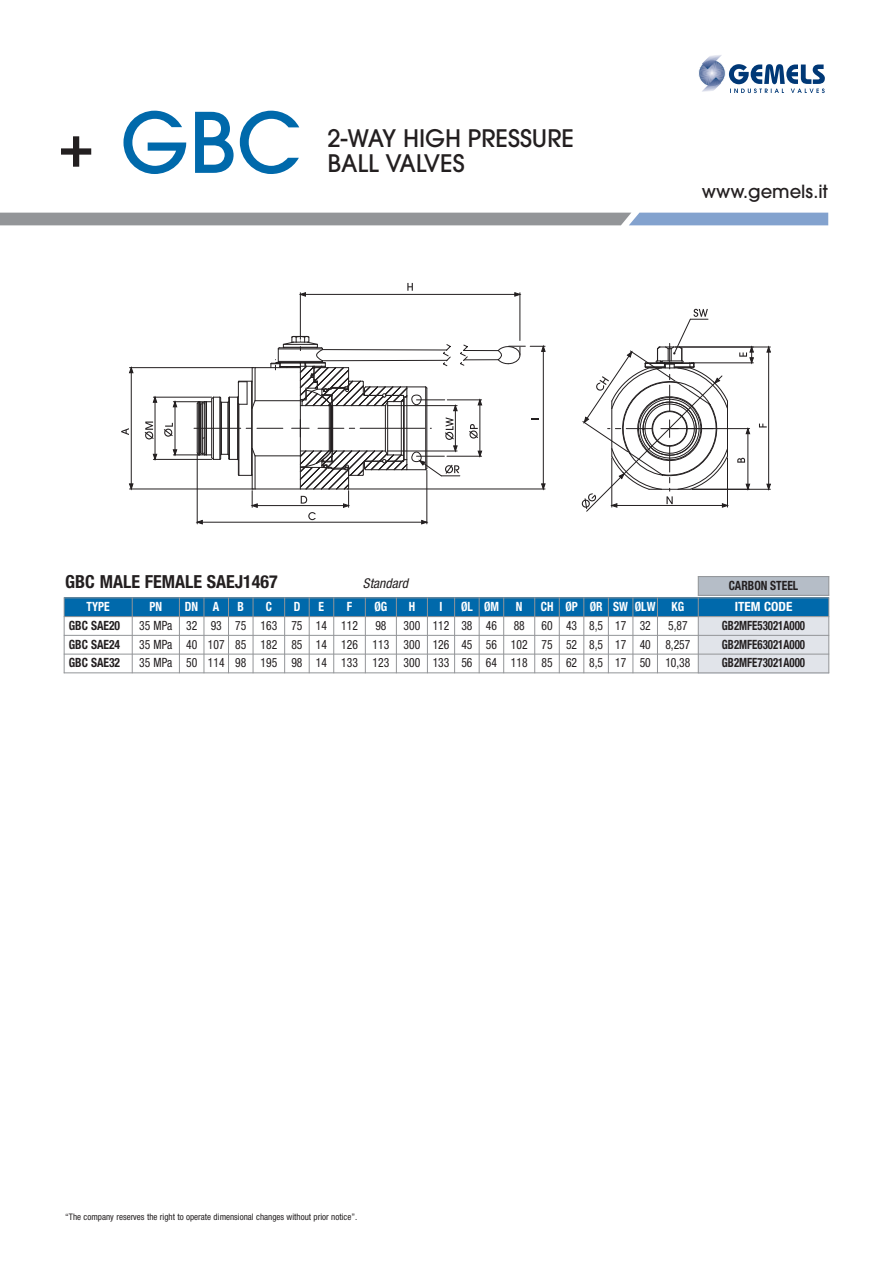
<style>
.page{position:relative;width:893px;height:1263px;background:#fff}
.page>*{position:absolute;margin:0;border:0;box-sizing:border-box;transform-origin:0 0}
.t1{font:500 82.5px "Avant Garde";color:#0069ab}
.t2{font:500 24px/25.5px "Avant Garde";color:#231f20}
.t3{font:700 condensed 18px "Helvetica Neue LT Std";color:#231f20}
.t4{font:500 18px "Avant Garde";color:#231f20}
.t5{font:italic condensed 13.5px "Helvetica Neue LT Std";color:#231f20}
.t6{font:condensed 12.75px "Helvetica Neue LT Std";color:#231f20;scale:.91 1}
.t7{font:700 condensed 12.75px "Helvetica Neue LT Std";color:#231f20;scale:.85 1}
.t8{font:700 condensed 12.75px "Helvetica Neue LT Std";color:#fff;scale:.91 1}
.t9{font:700 condensed 12.75px "Helvetica Neue LT Std";color:#231f20;scale:.91 1}
.t10{font:700 condensed 12.75px "Helvetica Neue LT Std";color:#fff}
.t11{font:condensed 9px "Helvetica Neue LT Std";color:#231f20}
.s1{font-size:60px;color:#231f20}
</style>
<div class="page">
<svg style="left:0;top:213px;width:828px;height:12px;background:#9099a5"></svg>
<svg style="left:698px;top:55px;width:127px;height:38px"></svg>
<svg style="left:121px;top:428px;width:8px;height:7px"></svg>
<hr style="left:300px;top:293px;width:1px;height:46px;background:#231f20">
<hr style="left:520px;top:293px;width:1px;height:47px;background:#231f20">
<hr style="left:692px;top:489px;width:78px;height:1px;background:#231f20">
<hr style="left:130px;top:489px;width:123px;height:1px;background:#231f20">
<svg style="left:299px;top:283px;width:222px;height:14px"></svg>
<svg style="left:739px;top:346px;width:15px;height:1px"></svg>
<svg style="left:130px;top:347px;width:640px;height:142px"></svg>
<svg style="left:164px;top:423px;width:9px;height:14px"></svg>
<svg style="left:145px;top:421px;width:9px;height:18px"></svg>
<svg style="left:194px;top:309px;width:535px;height:216px"></svg>
<div style="left:64px;top:597px;width:68px;height:20px;background:#0069ab"></div>
<div style="left:132px;top:597px;width:47px;height:20px;background:#0069ab"></div>
<div style="left:179px;top:597px;width:25px;height:20px;background:#0069ab"></div>
<div style="left:204px;top:597px;width:24px;height:20px;background:#0069ab"></div>
<div style="left:228px;top:597px;width:25px;height:20px;background:#0069ab"></div>
<div style="left:253px;top:597px;width:32px;height:20px;background:#0069ab"></div>
<div style="left:285px;top:597px;width:24px;height:20px;background:#0069ab"></div>
<div style="left:309px;top:597px;width:25px;height:20px;background:#0069ab"></div>
<div style="left:334px;top:597px;width:31px;height:20px;background:#0069ab"></div>
<div style="left:365px;top:597px;width:31px;height:20px;background:#0069ab"></div>
<div style="left:396px;top:597px;width:31px;height:20px;background:#0069ab"></div>
<div style="left:427px;top:597px;width:28px;height:20px;background:#0069ab"></div>
<div style="left:455px;top:597px;width:24px;height:20px;background:#0069ab"></div>
<div style="left:479px;top:597px;width:25px;height:20px;background:#0069ab"></div>
<div style="left:504px;top:597px;width:31px;height:20px;background:#0069ab"></div>
<div style="left:535px;top:597px;width:24px;height:20px;background:#0069ab"></div>
<div style="left:559px;top:597px;width:25px;height:20px;background:#0069ab"></div>
<div style="left:584px;top:597px;width:24px;height:20px;background:#0069ab"></div>
<div style="left:608px;top:597px;width:25px;height:20px;background:#0069ab"></div>
<div style="left:633px;top:597px;width:24px;height:20px;background:#0069ab"></div>
<div style="left:657px;top:597px;width:41px;height:20px;background:#0069ab"></div>
<div style="left:698px;top:597px;width:131px;height:20px;background:#0069ab"></div>
<div style="left:698px;top:617px;width:131px;height:18px;background:#e1e4ea"></div>
<div style="left:698px;top:635px;width:131px;height:19px;background:#e1e4ea"></div>
<div style="left:698px;top:654px;width:131px;height:19px;background:#e1e4ea"></div>
<hr style="left:64px;top:597px;width:1px;height:76px;background:#939598">
<hr style="left:132px;top:597px;width:1px;height:76px;background:#939598">
<hr style="left:179px;top:597px;width:1px;height:76px;background:#939598">
<hr style="left:204px;top:597px;width:1px;height:76px;background:#939598">
<hr style="left:228px;top:597px;width:1px;height:76px;background:#939598">
<hr style="left:253px;top:597px;width:1px;height:76px;background:#939598">
<hr style="left:284px;top:597px;width:1px;height:76px;background:#939598">
<hr style="left:309px;top:597px;width:1px;height:76px;background:#939598">
<hr style="left:333px;top:597px;width:1px;height:76px;background:#939598">
<hr style="left:365px;top:597px;width:1px;height:76px;background:#939598">
<hr style="left:396px;top:597px;width:1px;height:76px;background:#939598">
<hr style="left:427px;top:597px;width:1px;height:76px;background:#939598">
<hr style="left:454px;top:597px;width:1px;height:76px;background:#939598">
<hr style="left:479px;top:597px;width:1px;height:76px;background:#939598">
<hr style="left:503px;top:597px;width:1px;height:76px;background:#939598">
<hr style="left:534px;top:597px;width:1px;height:76px;background:#939598">
<hr style="left:559px;top:597px;width:1px;height:76px;background:#939598">
<hr style="left:583px;top:597px;width:1px;height:76px;background:#939598">
<hr style="left:608px;top:597px;width:1px;height:76px;background:#939598">
<hr style="left:632px;top:597px;width:1px;height:76px;background:#939598">
<hr style="left:657px;top:597px;width:1px;height:76px;background:#939598">
<hr style="left:698px;top:597px;width:1px;height:76px;background:#939598">
<hr style="left:828px;top:597px;width:1px;height:76px;background:#939598">
<hr style="left:64px;top:597px;width:765px;height:1px;background:#939598">
<hr style="left:64px;top:616px;width:765px;height:1px;background:#939598">
<hr style="left:64px;top:635px;width:765px;height:1px;background:#939598">
<hr style="left:64px;top:654px;width:765px;height:1px;background:#939598">
<hr style="left:64px;top:672px;width:765px;height:1px;background:#939598">
<div style="left:698px;top:576px;width:131px;height:20px;background:#b5bdc7"></div>
<svg style="left:698px;top:577px;width:1px;height:18px"></svg>
<svg style="left:828px;top:577px;width:1px;height:18px"></svg>
<hr style="left:698px;top:576px;width:131px;height:1px;background:#939598">
<hr style="left:698px;top:595px;width:131px;height:1px;background:#939598">
<h1 class="t1" style="left:58px;top:112px;width:245px"><span class="s1">+</span> GBC</h1>
<h2 class="t2" style="left:327px;top:127px;width:248px">2-WAY HIGH PRESSURE<br>BALL VALVES</h2>
<h3 class="t4" style="left:702px;top:184px;width:127px">www.gemels.it</h3>
<h3 class="t3" style="left:65px;top:572px;width:214px">GBC MALE FEMALE SAEJ1467</h3>
<p class="t5" style="left:363px;top:576px;width:46px">Standard</p>
<p class="t9" style="left:729px;top:578px;width:78px">CARBON STEEL</p>
<p class="t8" style="left:87px;top:599px;width:27px">TYPE</p>
<p class="t8" style="left:150px;top:599px;width:15px">PN</p>
<p class="t8" style="left:185px;top:599px;width:39px">DN A</p>
<p class="t8" style="left:238px;top:599px;width:9px">B</p>
<p class="t8" style="left:266px;top:599px;width:8px">C</p>
<p class="t8" style="left:294px;top:599px;width:9px">D</p>
<p class="t8" style="left:319px;top:599px;width:8px">E</p>
<p class="t8" style="left:347px;top:599px;width:7px">F</p>
<p class="t8" style="left:374px;top:599px;width:16px">ØG</p>
<p class="t8" style="left:409px;top:599px;width:9px">H</p>
<p class="t8" style="left:440px;top:599px;width:5px">I</p>
<p class="t8" style="left:461px;top:599px;width:43px">ØL ØM</p>
<p class="t8" style="left:516px;top:599px;width:9px">N</p>
<p class="t8" style="left:541px;top:599px;width:128px">CH ØP ØR SW ØLW</p>
<p class="t8" style="left:672px;top:599px;width:15px">KG</p>
<p class="t10" style="left:735px;top:599px;width:59px">ITEM CODE</p>
<p class="t9" style="left:69px;top:618px;width:58px">GBC SAE20</p>
<p class="t6" style="left:139px;top:620px;width:242px">35 MPa 32 93 75 163 75 14 112</p>
<p class="t6" style="left:375px;top:620px;width:14px">98</p>
<p class="t6" style="left:404px;top:620px;width:104px">300 112 38 46</p>
<p class="t6" style="left:514px;top:620px;width:14px">88</p>
<p class="t6" style="left:541px;top:620px;width:122px">60 43 8,5 17 32</p>
<p class="t6" style="left:668px;top:620px;width:23px">5,87</p>
<p class="t7" style="left:722px;top:618px;width:99px">GB2MFE53021A000</p>
<p class="t9" style="left:69px;top:637px;width:58px">GBC SAE24</p>
<p class="t6" style="left:139px;top:639px;width:607px">35 MPa 40 107 85 182 85 14 126 113 300 126 45 56 102 75 52 8,5 17 40 8,257</p>
<p class="t7" style="left:722px;top:637px;width:99px">GB2MFE63021A000</p>
<p class="t9" style="left:69px;top:655px;width:58px">GBC SAE32</p>
<p class="t6" style="left:139px;top:658px;width:607px">35 MPa 50 114 98 195 98 14 133 123 300 133 56 64 118 85 62 8,5 17 50 10,38</p>
<p class="t7" style="left:722px;top:655px;width:99px">GB2MFE73021A000</p>
<p class="t11" style="left:65px;top:1213px;width:293px">“The company reserves the right to operate dimensional changes without prior notice”.</p>
</div>
